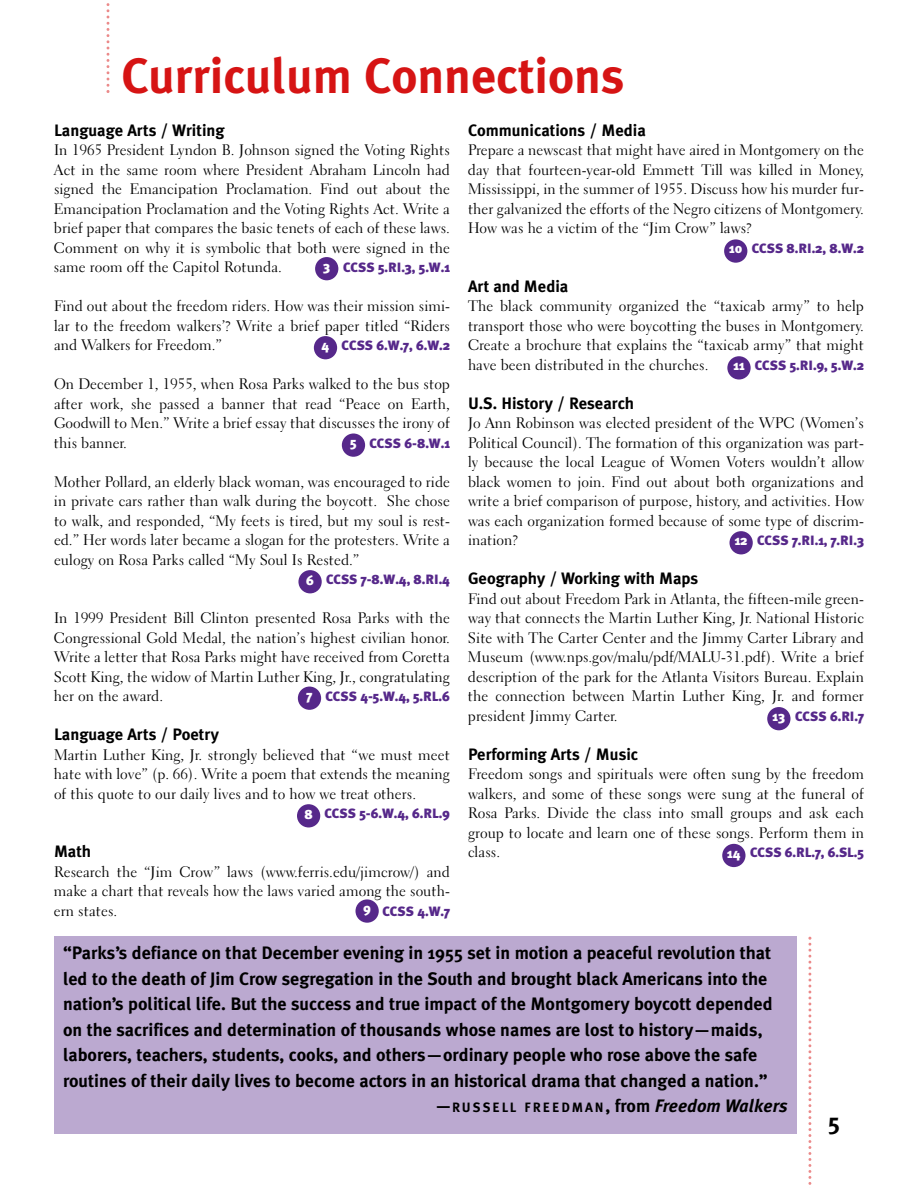
<style>
.page{position:relative;width:918px;height:1188px;background:#fff}
.page>*{position:absolute;margin:0;border:0;box-sizing:border-box;transform-origin:0 0}
.t1{font:700 49.5px "Meta Plus";color:#d61414}
.t2{font:700 24px "Meta Plus";color:#000}
.t3{font:700 18px/25.5px "Meta Plus";color:#000}
.t4{font:700 16.5px "Meta Plus";color:#000}
.t5{font:15px/19.5px "Transitional 521 BT Roman A";color:#000;text-align:justify}
.t6{font:900 13.5px "Meta Plus";color:#56288a}
.t7{font:700 13.5px "Meta Plus";letter-spacing:.145em;color:#000}
.t8{font:900 13.5px "Meta Plus";color:#fff}
.s1{font-size:18px}
.s2{font-style:italic;font-size:18px}
</style>
<div class="page">
<svg style="left:106px;top:3px;width:3px;height:90px"></svg>
<svg style="left:808px;top:937px;width:3px;height:248px"></svg>
<div style="left:54px;top:936px;width:742px;height:198px;background:#bba9d0"></div>
<div style="left:315px;top:257px;width:23px;height:23px;background:#56288a;border-radius:50%"></div>
<div style="left:297px;top:804px;width:23px;height:23px;background:#56288a;border-radius:50%"></div>
<div style="left:314px;top:336px;width:23px;height:23px;background:#56288a;border-radius:50%"></div>
<div style="left:342px;top:434px;width:23px;height:23px;background:#56288a;border-radius:50%"></div>
<div style="left:298px;top:570px;width:24px;height:23px;background:#56288a;border-radius:50%"></div>
<div style="left:298px;top:687px;width:23px;height:23px;background:#56288a;border-radius:50%"></div>
<div style="left:724px;top:239px;width:23px;height:24px;background:#56288a;border-radius:50%"></div>
<div style="left:727px;top:356px;width:24px;height:24px;background:#56288a;border-radius:50%"></div>
<div style="left:730px;top:531px;width:23px;height:23px;background:#56288a;border-radius:50%"></div>
<div style="left:767px;top:707px;width:24px;height:23px;background:#56288a;border-radius:50%"></div>
<div style="left:722px;top:844px;width:24px;height:23px;background:#56288a;border-radius:50%"></div>
<div style="left:356px;top:899px;width:23px;height:24px;background:#56288a;border-radius:50%"></div>
<h1 class="t1" style="left:122px;top:47px;width:504px">Curriculum Connections</h1>
<p class="t4" style="left:54px;top:120px;width:172px">Language Arts / Writing</p>
<p class="t5" style="left:54px;top:142px;width:398px">In 1965 President Lyndon B. Johnson signed the Voting Rights Act in the same room where President Abraham Lincoln had signed the Emancipation Proclamation. Find out about the Emancipation Proclamation and the Voting Rights Act. Write a brief paper that compares the basic tenets of each of these laws.<br>Comment on why it is symbolic that both were signed in the same room off the Capitol Rotunda.</p>
<p class="t6" style="left:343px;top:260px;width:108px">CCSS 5.RI.3, 5.W.1</p>
<p class="t5" style="left:54px;top:298px;width:398px">Find out about the freedom riders. How was their mission simi&shy;lar to the freedom walkers’? Write a brief paper titled “Riders and Walkers for Freedom.”</p>
<p class="t8" style="left:323px;top:258px;width:8px">3</p>
<p class="t6" style="left:342px;top:338px;width:110px">CCSS 6.W.7, 6.W.2</p>
<p class="t5" style="left:54px;top:376px;width:398px">On December 1, 1955, when Rosa Parks walked to the bus stop after work, she passed a banner that read “Peace on Earth, Goodwill to Men.” Write a brief essay that discusses the irony of this banner.</p>
<p class="t8" style="left:322px;top:337px;width:9px">4</p>
<p class="t6" style="left:370px;top:435px;width:82px">CCSS 6-8.W.1</p>
<p class="t5" style="left:54px;top:474px;width:398px">Mother Pollard, an elderly black woman, was encouraged to ride in private cars rather than walk during the boycott. She chose to walk, and responded, “My feets is tired, but my soul is rest&shy;ed.” Her words later became a slogan for the protesters. Write a eulogy on Rosa Parks called “My Soul Is Rested.”</p>
<p class="t6" style="left:326px;top:572px;width:125px">CCSS 7-8.W.4, 8.RI.4</p>
<p class="t5" style="left:54px;top:610px;width:398px">In 1999 President Bill Clinton presented Rosa Parks with the Congressional Gold Medal, the nation’s highest civilian honor.<br>Write a letter that Rosa Parks might have received from Coretta Scott King, the widow of Martin Luther King, Jr., congratulating her on the award.</p>
<p class="t8" style="left:350px;top:435px;width:8px">5</p>
<p class="t8" style="left:306px;top:573px;width:9px">6</p>
<p class="t6" style="left:326px;top:689px;width:126px">CCSS 4-5.W.4, 5.RL.6</p>
<p class="t8" style="left:307px;top:688px;width:7px">7</p>
<p class="t4" style="left:54px;top:725px;width:167px">Language Arts / Poetry</p>
<p class="t5" style="left:54px;top:747px;width:398px">Martin Luther King, Jr. strongly believed that “we must meet hate with love” (p. 66). Write a poem that extends the meaning of this quote to our daily lives and to how we treat others.</p>
<p class="t6" style="left:325px;top:806px;width:127px">CCSS 5-6.W.4, 6.RL.9</p>
<p class="t4" style="left:54px;top:842px;width:39px">Math</p>
<p class="t5" style="left:54px;top:864px;width:398px">Research the “Jim Crow” laws (www.ferris.edu/jimcrow/) and make a chart that reveals how the laws varied among the south&shy;ern states.</p>
<p class="t8" style="left:304px;top:807px;width:10px">8</p>
<p class="t8" style="left:363px;top:901px;width:9px">9</p>
<p class="t6" style="left:383px;top:903px;width:69px">CCSS 4.W.7</p>
<p class="t4" style="left:468px;top:120px;width:179px">Communications / Media</p>
<p class="t5" style="left:468px;top:142px;width:398px">Prepare a newscast that might have aired in Montgomery on the day that fourteen-year-old Emmett Till was killed in Money, Mississippi, in the summer of 1955. Discuss how his murder fur&shy;ther galvanized the efforts of the Negro citizens of Montgomery.<br>How was he a victim of the “Jim Crow” laws?</p>
<p class="t6" style="left:752px;top:240px;width:114px">CCSS 8.RI.2, 8.W.2</p>
<p class="t4" style="left:468px;top:276px;width:102px">Art and Media</p>
<p class="t5" style="left:468px;top:298px;width:398px">The black community organized the “taxicab army” to help transport those who were boycotting the buses in Montgomery.<br>Create a brochure that explains the “taxicab army” that might have been distributed in the churches.</p>
<p class="t8" style="left:729px;top:241px;width:15px">10</p>
<p class="t6" style="left:755px;top:357px;width:111px">CCSS 5.RI.9, 5.W.2</p>
<p class="t8" style="left:733px;top:357px;width:13px">11</p>
<p class="t4" style="left:468px;top:393px;width:168px">U.S. History / Research</p>
<p class="t5" style="left:468px;top:415px;width:398px">Jo Ann Robinson was elected president of the WPC (Women’s Political Council). The formation of this organization was part&shy;ly because the local League of Women Voters wouldn’t allow black women to join. Find out about both organizations and write a brief comparison of purpose, history, and activities. How was each organization formed because of some type of discrim&shy;ination?</p>
<p class="t6" style="left:757px;top:533px;width:108px">CCSS 7.RI.1, 7.RI.3</p>
<p class="t8" style="left:735px;top:532px;width:14px">12</p>
<p class="t4" style="left:468px;top:569px;width:232px">Geography / Working with Maps</p>
<p class="t5" style="left:468px;top:591px;width:398px">Find out about Freedom Park in Atlanta, the fifteen-mile green&shy;way that connects the Martin Luther King, Jr. National Historic Site with The Carter Center and the Jimmy Carter Library and Museum (www.nps.gov/malu/pdf/MALU-31.pdf). Write a brief description of the park for the Atlanta Visitors Bureau. Explain the connection between Martin Luther King, Jr. and former president Jimmy Carter.</p>
<p class="t6" style="left:795px;top:708px;width:70px">CCSS 6.RI.7</p>
<p class="t8" style="left:773px;top:708px;width:14px">13</p>
<p class="t4" style="left:468px;top:744px;width:172px">Performing Arts / Music</p>
<p class="t5" style="left:468px;top:766px;width:398px">Freedom songs and spirituals were often sung by the freedom walkers, and some of these songs were sung at the funeral of Rosa Parks. Divide the class into small groups and ask each group to locate and learn one of these songs. Perform them in class.</p>
<p class="t6" style="left:750px;top:845px;width:115px">CCSS 6.RL.7, 6.SL.5</p>
<p class="t8" style="left:727px;top:845px;width:15px">14</p>
<p class="t3" style="left:63px;top:940px;width:711px">“Parks’s defiance on that December evening in 1955 set in motion a peaceful revolution that led to the death of Jim Crow segregation in the South and brought black Americans into the nation’s political life. But the success and true impact of the Montgomery boycott depended on the sacrifices and determination of thousands whose names are lost to history—maids, laborers, teachers, students, cooks, and others—ordinary people who rose above the safe routines of their daily lives to become actors in an historical drama that changed a nation.”</p>
<p class="t7" style="left:435px;top:1100px;width:354px"><span class="s1">—</span>RUSSELL FREEDMAN<span class="s1">, from</span> <span class="s2">FreedomWalkers</span></p>
<h2 class="t2" style="left:828px;top:1108px;width:13px">5</h2>
</div>
